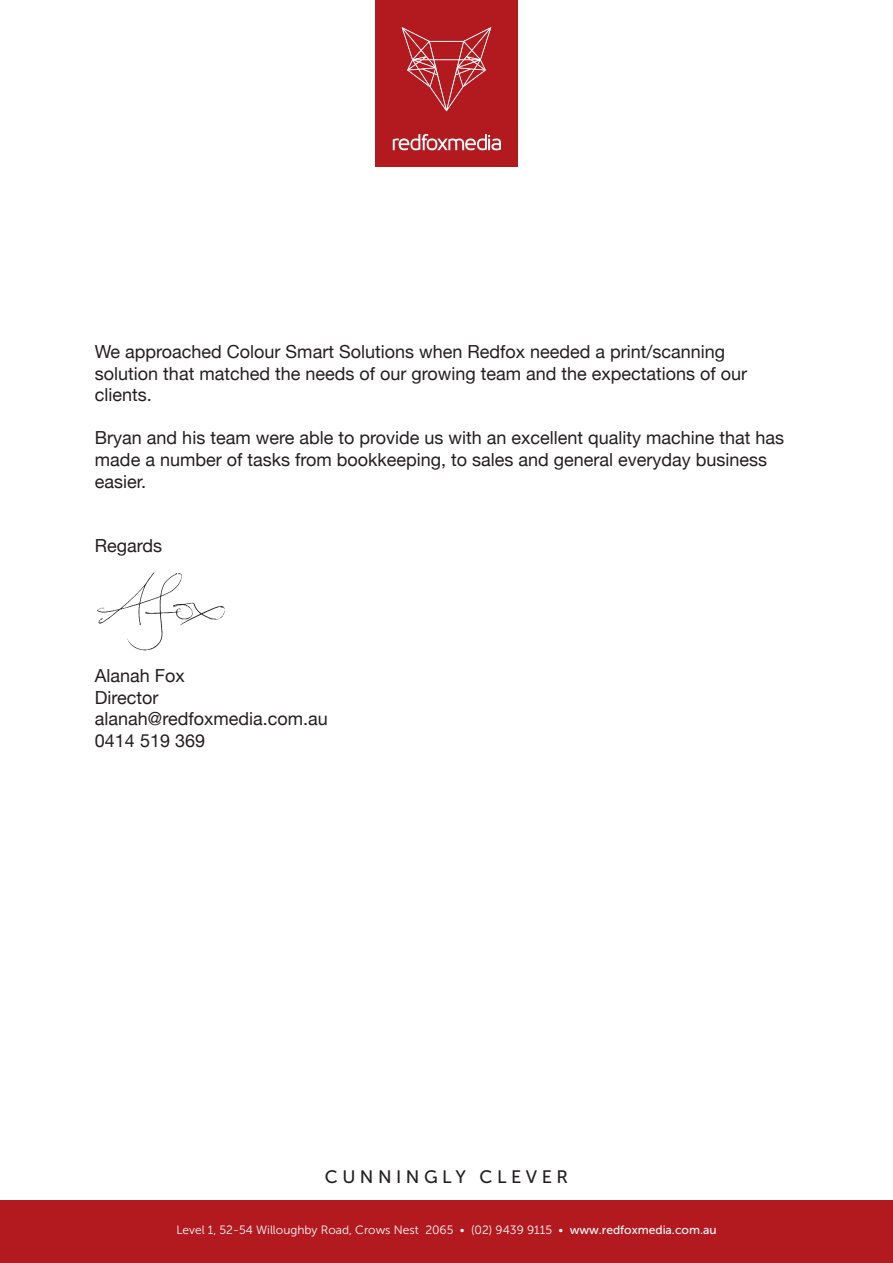
<style>
.page{position:relative;width:893px;height:1263px;background:#fff}
.page>*{position:absolute;margin:0;border:0;box-sizing:border-box;transform-origin:0 0}
.t1{font:18px/21.6px "Helvetica Neue";color:#231f20}
.t2{font:18px "Museo Sans 500";letter-spacing:.25em;color:#231f20}
.t3{font:12px "Museo Sans 300";color:#fff}
.s1{font-family:"Museo Sans 500"}
</style>
<div class="page">
<div style="left:375px;top:0;width:143px;height:166px;background:#b31a20"></div>
<div style="left:0;top:1200px;width:893px;height:63px;background:#b31a20"></div>
<svg style="left:402px;top:27px;width:89px;height:84px"></svg>
<svg style="left:393px;top:134px;width:108px;height:16px"></svg>
<img style="left:97px;top:572px;width:128px;height:79px">
<p class="t1" style="left:95px;top:342px;width:654px">We approached Colour Smart Solutions when Redfox needed a print/scanning solution that matched the needs of our growing team and the expectations of our clients.</p>
<p class="t1" style="left:95px;top:428px;width:691px">Bryan and his team were able to provide us with an excellent quality machine that has made a number of tasks from bookkeeping, to sales and general everyday business easier.</p>
<p class="t1" style="left:95px;top:536px;width:69px">Regards</p>
<p class="t1" style="left:95px;top:666px;width:234px">Alanah Fox<br>Director alanah@redfoxmedia.com.au</p>
<p class="t1" style="left:95px;top:731px;width:112px">0414 519 369</p>
<p class="t2" style="left:325px;top:1167px;width:245px">CUNNINGLY CLEVER</p>
<p class="t3" style="left:176px;top:1224px;width:542px">Level 1, 52-54 Willoughby Road, Crows Nest 2065 • (02) 9439 9115 • <span class="s1">www.redfoxmedia.com.au</span></p>
</div>
